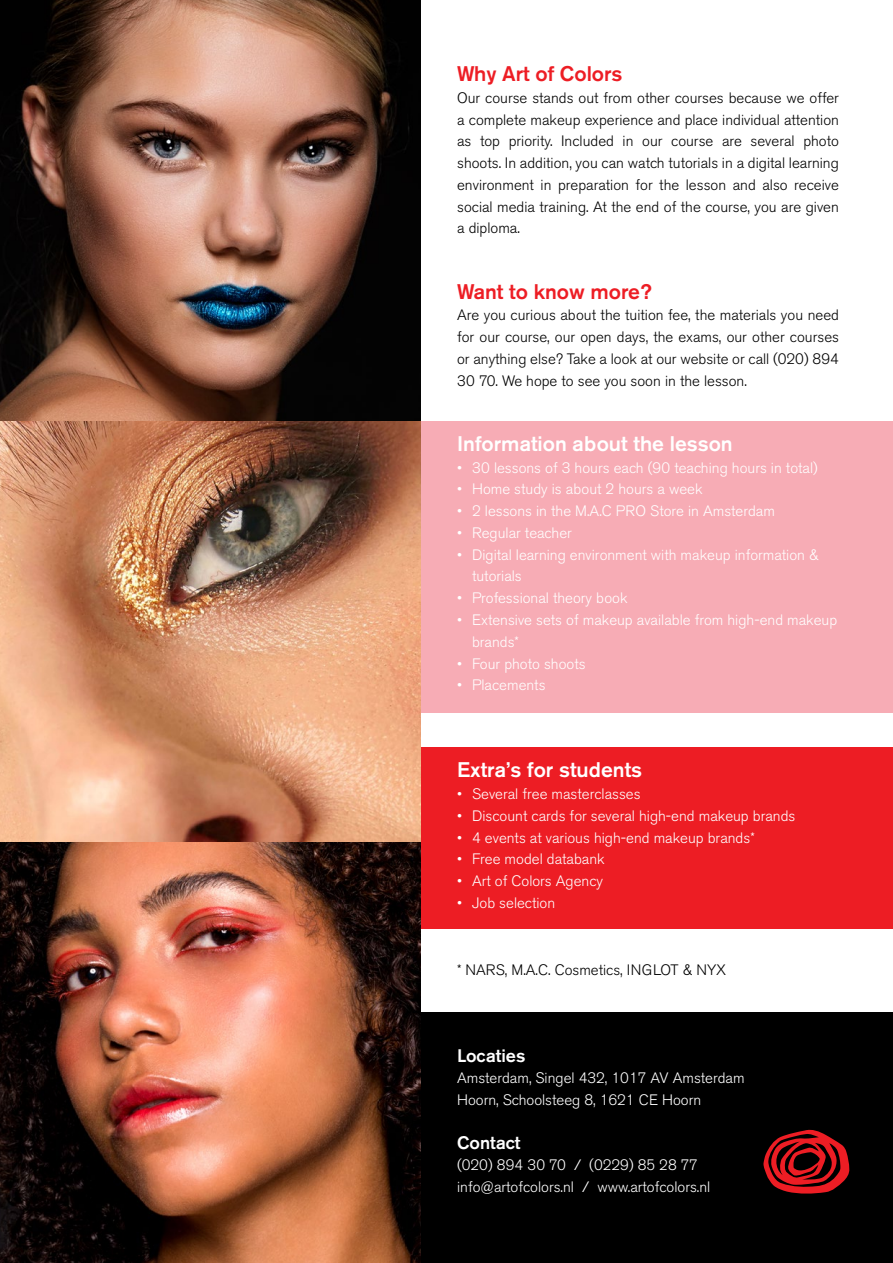
<style>
.page{position:relative;width:893px;height:1263px;background:#fff}
.page>*{position:absolute;margin:0;border:0;box-sizing:border-box;transform-origin:0 0}
.t1{font:500 21px "Akzidenz Grotesk BE";color:#fff}
.t2{font:500 21px "Akzidenz Grotesk BE";color:#ed1d24}
.t3{font:500 18px "Akzidenz Grotesk BE";color:#fff}
.t4{font:300 15px/21.8px "Akzidenz Grotesk BE";color:#fff}
.t5{font:300 15px/21.8px "Akzidenz Grotesk BE";color:#000;text-align:justify}
</style>
<div class="page">
<div style="left:421px;top:421px;width:472px;height:292px;background:#f7acb5"></div>
<div style="left:421px;top:747px;width:472px;height:181px;background:#ed1d24"></div>
<div style="left:421px;top:1012px;width:472px;height:251px;background:#000"></div>
<img style="left:0;top:0;width:421px;height:1263px">
<svg style="left:763px;top:1129px;width:87px;height:65px"></svg>
<h1 class="t2" style="left:457px;top:61px;width:167px">Why Art of Colors</h1>
<p class="t5" style="left:457px;top:87px;width:383px">Our course stands out from other courses because we offer a complete makeup experience and place individual attention as top priority. Included in our course are several photo shoots. In addition, you can watch tutorials in a digital learning environment in preparation for the lesson and also receive social media training. At the end of the course, you are given a diploma.</p>
<h1 class="t2" style="left:457px;top:278px;width:196px">Want to know more?</h1>
<p class="t5" style="left:457px;top:305px;width:383px">Are you curious about the tuition fee, the materials you need for our course, our open days, the exams, our other courses or anything else? Take a look at our website or call (020) 894<br>30 70. We hope to see you soon in the lesson.</p>
<h1 class="t1" style="left:457px;top:431px;width:277px">Information about the lesson</h1>
<p class="t4" style="left:457px;top:457px;width:362px">• 30 lessons of 3 hours each (90 teaching hours in total)</p>
<p class="t4" style="left:457px;top:479px;width:247px">• Home study is about 2 hours a week</p>
<p class="t4" style="left:457px;top:500px;width:319px">• 2 lessons in the M.A.C PRO Store in Amsterdam</p>
<p class="t4" style="left:457px;top:522px;width:116px">• Regular teacher</p>
<p class="t4" style="left:472px;top:544px;width:348px;text-indent:-15px">• Digital learning environment with makeup information &amp; tutorials</p>
<p class="t4" style="left:457px;top:587px;width:172px">• Professional theory book</p>
<p class="t4" style="left:472px;top:609px;width:367px;text-indent:-15px">• Extensive sets of makeup available from high-end makeup brands*</p>
<p class="t4" style="left:457px;top:653px;width:130px">• Four photo shoots</p>
<p class="t4" style="left:457px;top:674px;width:90px">• Placements</p>
<h1 class="t1" style="left:457px;top:757px;width:187px">Extra’s for students</h1>
<p class="t4" style="left:457px;top:783px;width:185px">• Several free masterclasses</p>
<p class="t4" style="left:457px;top:805px;width:340px">• Discount cards for several high-end makeup brands</p>
<p class="t4" style="left:457px;top:827px;width:299px">• 4 events at various high-end makeup brands*</p>
<p class="t4" style="left:457px;top:848px;width:149px">• Free model databank</p>
<p class="t4" style="left:457px;top:870px;width:147px">• Art of Colors Agency</p>
<p class="t4" style="left:457px;top:892px;width:100px">• Job selection</p>
<p class="t5" style="left:457px;top:959px;width:271px">* NARS, M.A.C. Cosmetics, INGLOT &amp; NYX</p>
<p class="t3" style="left:457px;top:1044px;width:70px">Locaties</p>
<p class="t4" style="left:457px;top:1067px;width:289px">Amsterdam, Singel 432, 1017 AV Amsterdam<br>Hoorn, Schoolsteeg 8, 1621 CE Hoorn</p>
<p class="t3" style="left:457px;top:1131px;width:65px">Contact</p>
<p class="t4" style="left:457px;top:1154px;width:255px">(020) 894 30 70 / (0229) 85 28 77 info@artofcolors.nl / www.artofcolors.nl</p>
</div>
